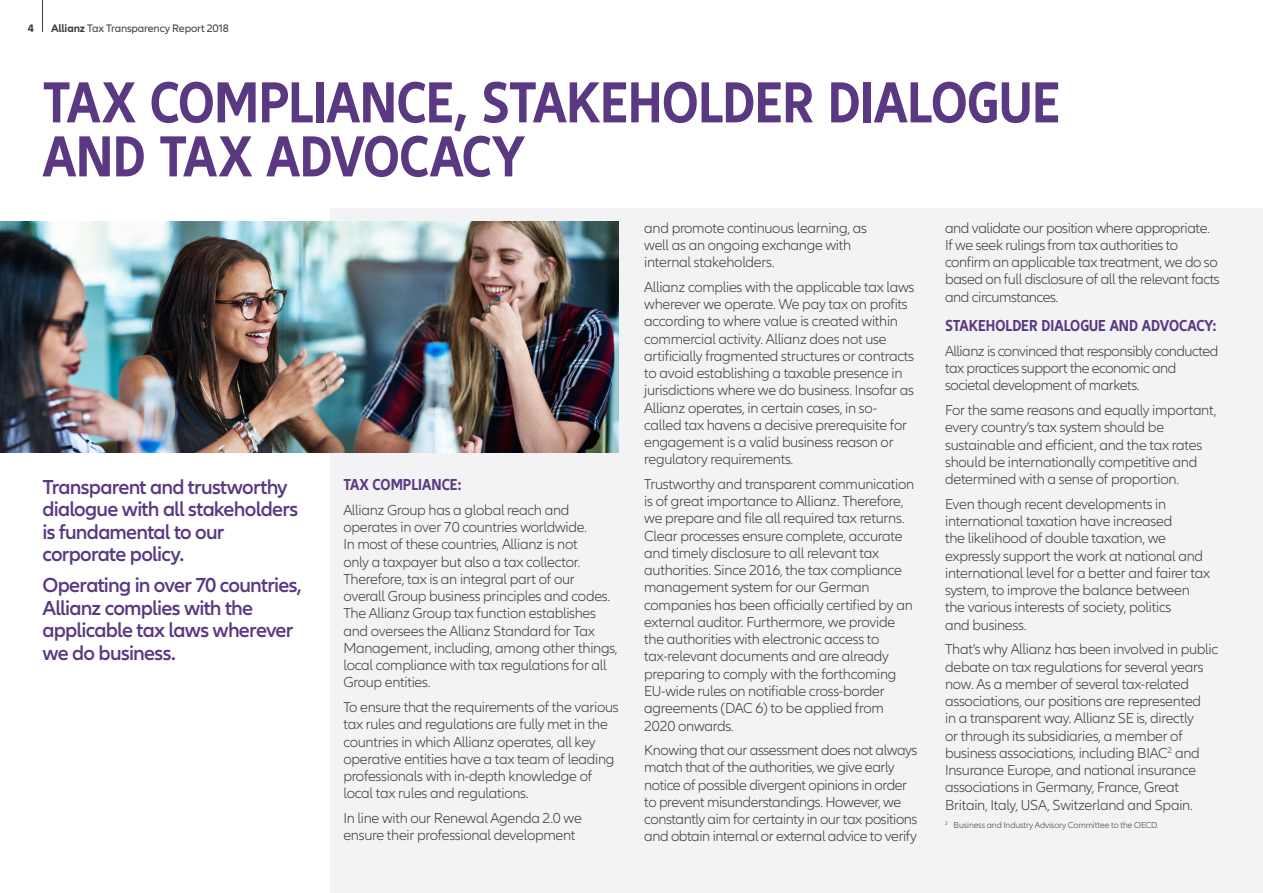
<style>
.page{position:relative;width:1263px;height:893px;background:#fff}
.page>*{position:absolute;margin:0;border:0;box-sizing:border-box;transform-origin:0 0}
.t1{font:700 condensed 60px/54px "Allianz Neo";letter-spacing:-.005em;color:#5a3982}
.t2{font:600 21px/22.5px "Allianz Neo";letter-spacing:-.035em;color:#5a3982}
.t3{font:700 condensed 16.5px "Allianz Neo";color:#5a3982}
.t4{font:300 15px/17.2px "Allianz Neo";letter-spacing:-.02em;color:#3c3c3c}
.t5{font:11.25px "Allianz Neo";letter-spacing:-.015em;color:#3c3c3c}
.t6{font:700 11.25px "Allianz Neo";color:#3c3c3c}
.t7{font:300 9px "Allianz Neo";letter-spacing:-.015em;color:#3c3c3c}
.s1{font-weight:700}
</style>
<div class="page">
<div style="left:331px;top:208px;width:932px;height:685px;background:#f3f2f4"></div>
<img style="left:0;top:221px;width:619px;height:231px">
<hr style="left:42px;top:0;width:1px;height:32px;background:#3c3c3c">
<p class="t6" style="left:28px;top:22px;width:8px">4</p>
<p class="t5" style="left:51px;top:22px;width:179px"><span class="s1">Allianz</span> Tax Transparency Report 2018</p>
<h1 class="t1" style="left:43px;top:77px;width:1019px">TAX COMPLIANCE, STAKEHOLDER DIALOGUE<br>AND TAX ADVOCACY</h1>
<h2 class="t2" style="left:43px;top:476px;width:257px">Transparent and trustworthy dialogue with all stakeholders is fundamental to our corporate policy.</h2>
<h2 class="t2" style="left:43px;top:574px;width:261px">Operating in over 70 countries,<br>Allianz complies with the applicable tax laws wherever we do business.</h2>
<p class="t3" style="left:343px;top:475px;width:119px">TAX COMPLIANCE:</p>
<p class="t4" style="left:343px;top:502px;width:276px">Allianz Group has a global reach and operates in over 70 countries worldwide.<br>In most of these countries, Allianz is not<br>only a taxpayer but also a tax collector.<br>Therefore, tax is an integral part of our overall Group business principles and codes.<br>The Allianz Group tax function establishes and oversees the Allianz Standard for Tax Management, including, among other things, local compliance with tax regulations for all Group entities.</p>
<p class="t4" style="left:343px;top:699px;width:277px">To ensure that the requirements of the various tax rules and regulations are fully met in the countries in which Allianz operates, all key operative entities have a tax team of leading professionals with in-depth knowledge of local tax rules and regulations.</p>
<p class="t4" style="left:343px;top:810px;width:240px">In line with our Renewal Agenda 2.0 we ensure their professional development</p>
<p class="t4" style="left:644px;top:219px;width:224px">and promote continuous learning, as well as an ongoing exchange with internal stakeholders.</p>
<p class="t4" style="left:644px;top:279px;width:272px">Allianz complies with the applicable tax laws wherever we operate. We pay tax on profits according to where value is created within commercial activity. Allianz does not use artificially fragmented structures or contracts to avoid establishing a taxable presence in jurisdictions where we do business. Insofar as Allianz operates, in certain cases, in so&shy;called tax havens a decisive prerequisite for engagement is a valid business reason or regulatory requirements.</p>
<p class="t4" style="left:644px;top:476px;width:271px">Trustworthy and transparent communication is of great importance to Allianz. Therefore, we prepare and file all required tax returns.<br>Clear processes ensure complete, accurate and timely disclosure to all relevant tax authorities. Since 2016, the tax compliance management system for our German companies has been officially certified by an external auditor. Furthermore, we provide the authorities with electronic access to tax-relevant documents and are already preparing to comply with the forthcoming EU-wide rules on notifiable cross-border agreements (DAC 6) to be applied from 2020 onwards.</p>
<p class="t4" style="left:644px;top:742px;width:275px">Knowing that our assessment does not always match that of the authorities, we give early notice of possible divergent opinions in order to prevent misunderstandings. However, we constantly aim for certainty in our tax positions and obtain internal or external advice to verify</p>
<p class="t4" style="left:945px;top:219px;width:276px">and validate our position where appropriate.<br>If we seek rulings from tax authorities to confirm an applicable tax treatment, we do so based on full disclosure of all the relevant facts and circumstances.</p>
<p class="t3" style="left:945px;top:316px;width:273px">STAKEHOLDER DIALOGUE AND ADVOCACY:</p>
<p class="t4" style="left:945px;top:343px;width:275px">Allianz is convinced that responsibly conducted tax practices support the economic and societal development of markets.</p>
<p class="t4" style="left:945px;top:402px;width:273px">For the same reasons and equally important, every country’s tax system should be sustainable and efficient, and the tax rates should be internationally competitive and determined with a sense of proportion.</p>
<p class="t4" style="left:945px;top:496px;width:267px">Even though recent developments in international taxation have increased<br>the likelihood of double taxation, we expressly support the work at national and international level for a better and fairer tax system, to improve the balance between the various interests of society, politics<br>and business.</p>
<p class="t4" style="left:945px;top:641px;width:275px">That’s why Allianz has been involved in public debate on tax regulations for several years now. As a member of several tax-related associations, our positions are represented<br>in a transparent way. Allianz SE is, directly<br>or through its subsidiaries, a member of business associations, including BIAC<sup>2</sup> and Insurance Europe, and national insurance associations in Germany, France, Great Britain, Italy, USA, Switzerland and Spain.</p>
<p class="t7" style="left:945px;top:819px;width:215px"><sup>2</sup> Business and Industry Advisory Committee to the OECD.</p>
</div>
